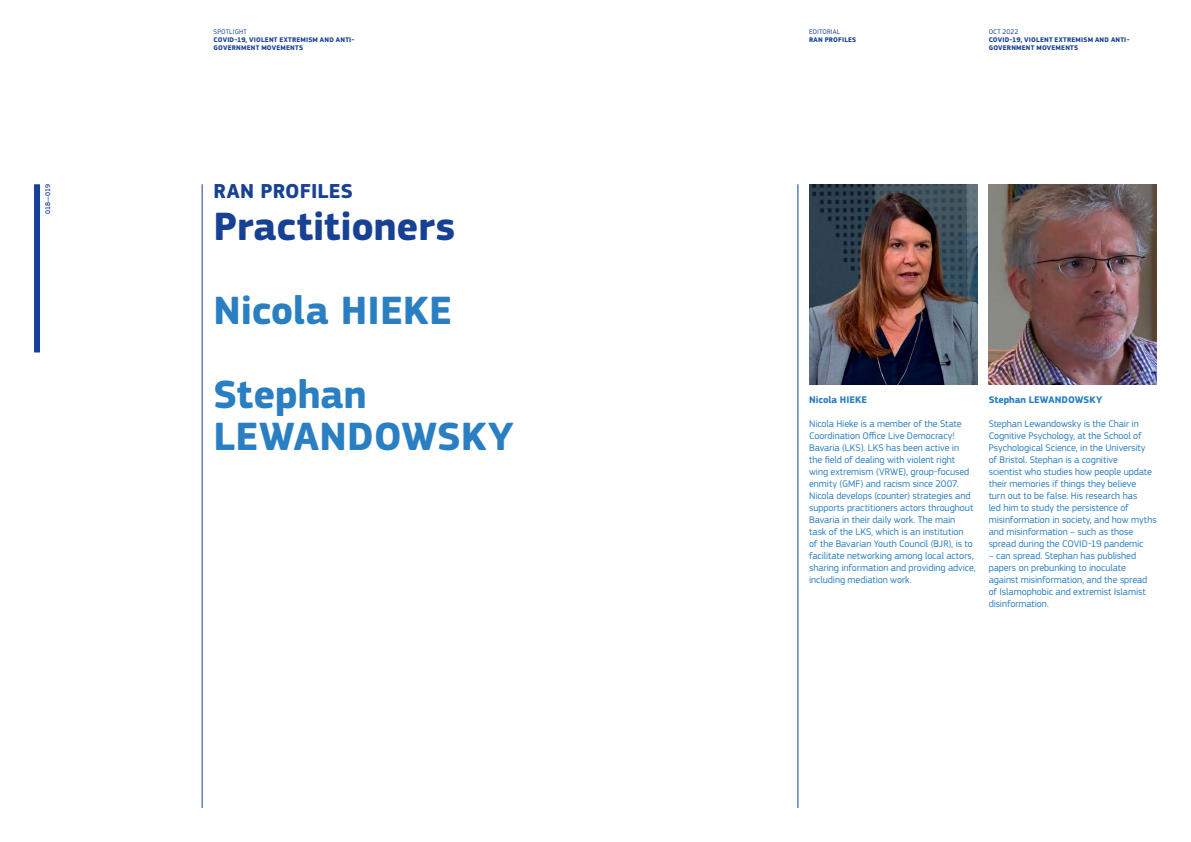
<style>
.page{position:relative;width:1191px;height:842px;background:#fff}
.page>*{position:absolute;margin:0;border:0;box-sizing:border-box;transform-origin:0 0}
.t1{font:700 41px/84px "EC Square Sans Pro";color:#2a7fc2}
.t2{font:700 41px "EC Square Sans Pro";letter-spacing:-.005em;color:#164194}
.t3{font:700 21px "EC Square Sans Pro";letter-spacing:.01em;color:#164194}
.t4{font:10px/12px "EC Square Sans Pro";letter-spacing:-.005em;color:#2a7fc2}
.t5{font:700 10px "EC Square Sans Pro";color:#2a7fc2}
.t6{font:700 7px/8px "EC Square Sans Pro";letter-spacing:.025em;color:#164194}
.t7{font:7px "EC Square Sans Pro";letter-spacing:.015em;color:#164194}
.t8{font:500 7px "EC Square Sans Pro";letter-spacing:-.005em;color:#164194}
</style>
<div class="page">
<div style="left:34px;top:184px;width:6px;height:168px;background:#164194"></div>
<hr style="left:202px;top:184px;width:1px;height:624px;background:#164194">
<hr style="left:797px;top:184px;width:1px;height:624px;background:#164194">
<img style="left:988px;top:184px;width:169px;height:201px">
<img style="left:809px;top:184px;width:168px;height:201px">
<p class="t8" style="left:44px;top:214px;width:31px;rotate:-90deg">018—019</p>
<p class="t7" style="left:214px;top:27px;width:35px">SPOTLIGHT</p>
<p class="t6" style="left:214px;top:36px;width:142px">COVID-19, VIOLENT EXTREMISM AND ANTI-<br>GOVERNMENT MOVEMENTS</p>
<h2 class="t3" style="left:214px;top:178px;width:141px">RAN PROFILES</h2>
<h1 class="t2" style="left:214px;top:202px;width:243px">Practitioners</h1>
<h1 class="t1" style="left:214px;top:270px;width:240px">Nicola HIEKE<br>Stephan</h1>
<h1 class="t1" style="left:214px;top:396px;width:302px">LEWANDOWSKY</h1>
<p class="t7" style="left:809px;top:27px;width:33px">EDITORIAL</p>
<p class="t6" style="left:809px;top:36px;width:49px">RAN PROFILES</p>
<p class="t7" style="left:988px;top:27px;width:31px">OCT 2022</p>
<p class="t6" style="left:988px;top:36px;width:142px">COVID-19, VIOLENT EXTREMISM AND ANTI-<br>GOVERNMENT MOVEMENTS</p>
<p class="t5" style="left:809px;top:393px;width:60px">Nicola HIEKE</p>
<p class="t4" style="left:809px;top:417px;width:168px">Nicola Hieke is a member of the State Coordination Office Live Democracy!<br>Bavaria (LKS). LKS has been active in<br>the field of dealing with violent right wing extremism (VRWE), group-focused enmity (GMF) and racism since 2007.<br>Nicola develops (counter) strategies and supports practitioners actors throughout Bavaria in their daily work. The main<br>task of the LKS, which is an institution<br>of the Bavarian Youth Council (BJR), is to facilitate networking among local actors, sharing information and providing advice, including mediation work.</p>
<p class="t5" style="left:988px;top:393px;width:115px">Stephan LEWANDOWSKY</p>
<p class="t4" style="left:988px;top:417px;width:169px">Stephan Lewandowsky is the Chair in Cognitive Psychology, at the School of Psychological Science, in the University<br>of Bristol. Stephan is a cognitive<br>scientist who studies how people update their memories if things they believe<br>turn out to be false. His research has<br>led him to study the persistence of misinformation in society, and how myths and misinformation – such as those spread during the COVID-19 pandemic</p>
<p class="t4" style="left:988px;top:549px;width:160px">– can spread. Stephan has published papers on prebunking to inoculate against misinformation, and the spread of Islamophobic and extremist Islamist disinformation.</p>
</div>
